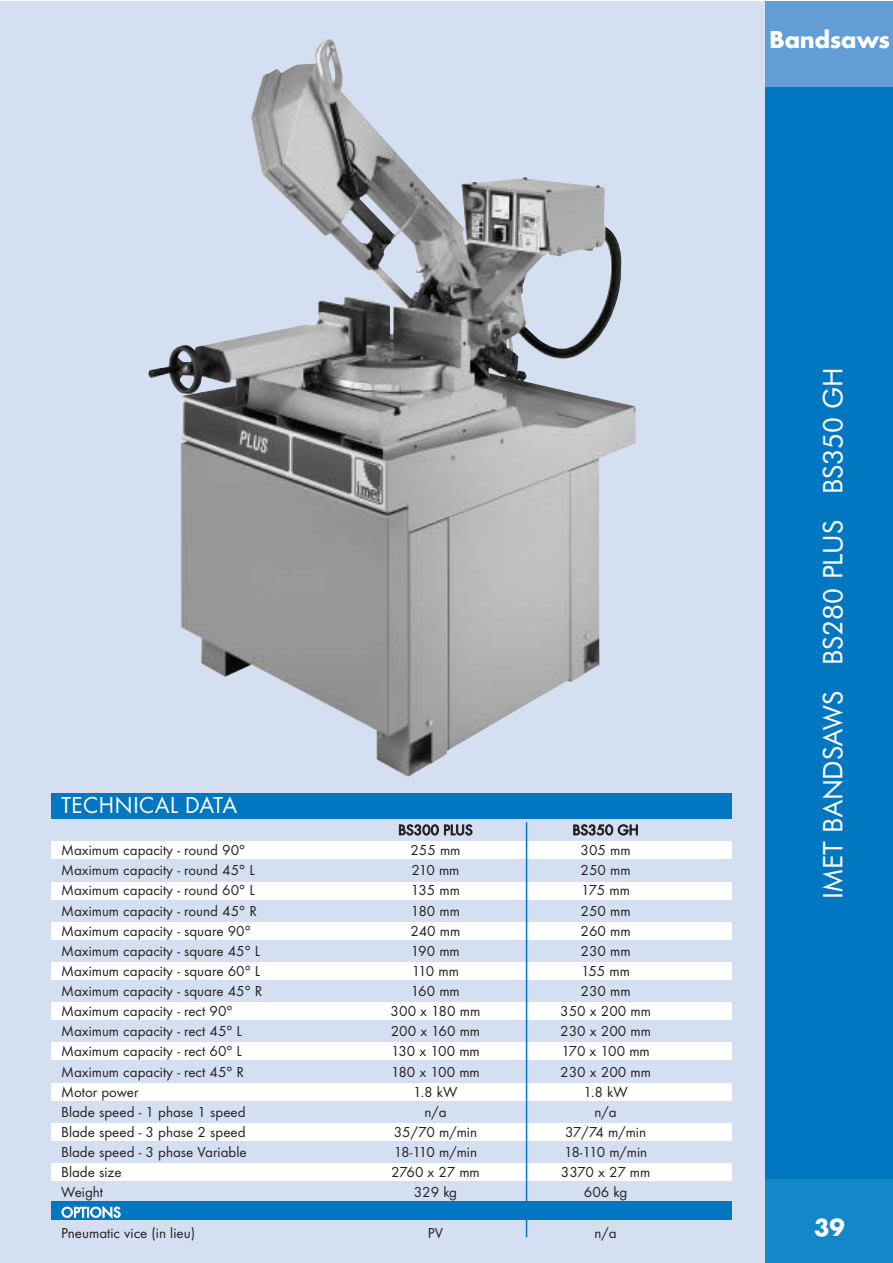
<style>
.page{position:relative;width:893px;height:1263px;background:#fff}
.page>*{position:absolute;margin:0;border:0;box-sizing:border-box;transform-origin:0 0}
.t1{font:27px "Futura BT";color:#fff}
.t2{font:700 25.5px "Futura T";letter-spacing:-.02em;color:#fff}
.t3{font:24px "Futura T";color:#fff}
.t4{font:15px "Futura T";color:#231f1f}
.t5{font:15px "Futura T";letter-spacing:-.005em;color:#fff}
</style>
<div class="page">
<div style="left:0;top:2px;width:892px;height:1261px;background:#d4dff2"></div>
<div style="left:765px;top:2px;width:127px;height:1261px;background:#0077c0"></div>
<div style="left:765px;top:1179px;width:127px;height:84px;background:#1487c9"></div>
<div style="left:765px;top:2px;width:127px;height:85px;background:#629dd5"></div>
<div style="left:51px;top:1201px;width:680px;height:19px;background:#0077c0"></div>
<div style="left:51px;top:793px;width:680px;height:26px;background:#0077c0"></div>
<div style="left:51px;top:842px;width:680px;height:17px;background:#fff"></div>
<div style="left:51px;top:882px;width:680px;height:17px;background:#fff"></div>
<div style="left:51px;top:922px;width:680px;height:18px;background:#fff"></div>
<div style="left:51px;top:962px;width:680px;height:18px;background:#fff"></div>
<div style="left:51px;top:1002px;width:680px;height:18px;background:#fff"></div>
<div style="left:51px;top:1043px;width:680px;height:17px;background:#fff"></div>
<div style="left:51px;top:1083px;width:680px;height:17px;background:#fff"></div>
<div style="left:51px;top:1123px;width:680px;height:18px;background:#fff"></div>
<div style="left:51px;top:1163px;width:680px;height:18px;background:#fff"></div>
<img style="left:148px;top:39px;width:488px;height:738px">
<hr style="left:526px;top:822px;width:1px;height:415px;background:#0077c0">
<h2 class="t2" style="left:769px;top:29px;width:122px">Bandsaws</h2>
<h3 class="t3" style="left:61px;top:794px;width:178px">TECHNICAL DATA</h3>
<p class="t4" style="left:398px;top:823px;width:76px">BS300 PLUS</p>
<p class="t4" style="left:572px;top:823px;width:68px">BS350 GH</p>
<p class="t4" style="left:61px;top:844px;width:186px">Maximum capacity - round 90°</p>
<p class="t4" style="left:410px;top:844px;width:52px">255 mm</p>
<p class="t4" style="left:580px;top:844px;width:52px">305 mm</p>
<p class="t4" style="left:61px;top:864px;width:195px">Maximum capacity - round 45° L</p>
<p class="t4" style="left:411px;top:864px;width:49px">210 mm</p>
<p class="t4" style="left:580px;top:864px;width:52px">250 mm</p>
<p class="t4" style="left:61px;top:884px;width:195px">Maximum capacity - round 60° L</p>
<p class="t4" style="left:411px;top:884px;width:50px">135 mm</p>
<p class="t4" style="left:581px;top:884px;width:50px">175 mm</p>
<p class="t4" style="left:61px;top:904px;width:197px">Maximum capacity - round 45° R</p>
<p class="t4" style="left:411px;top:904px;width:50px">180 mm</p>
<p class="t4" style="left:580px;top:904px;width:52px">250 mm</p>
<p class="t4" style="left:61px;top:924px;width:191px">Maximum capacity - square 90°</p>
<p class="t4" style="left:410px;top:924px;width:51px">240 mm</p>
<p class="t4" style="left:580px;top:924px;width:52px">260 mm</p>
<p class="t4" style="left:61px;top:944px;width:201px">Maximum capacity - square 45° L</p>
<p class="t4" style="left:411px;top:944px;width:50px">190 mm</p>
<p class="t4" style="left:580px;top:944px;width:52px">230 mm</p>
<p class="t4" style="left:61px;top:964px;width:201px">Maximum capacity - square 60° L</p>
<p class="t4" style="left:412px;top:964px;width:49px">110 mm</p>
<p class="t4" style="left:581px;top:964px;width:50px">155 mm</p>
<p class="t4" style="left:61px;top:984px;width:203px">Maximum capacity - square 45° R</p>
<p class="t4" style="left:411px;top:984px;width:50px">160 mm</p>
<p class="t4" style="left:580px;top:984px;width:52px">230 mm</p>
<p class="t4" style="left:61px;top:1005px;width:173px">Maximum capacity - rect 90°</p>
<p class="t4" style="left:390px;top:1005px;width:91px">300 x 180 mm</p>
<p class="t4" style="left:560px;top:1005px;width:92px">350 x 200 mm</p>
<p class="t4" style="left:61px;top:1025px;width:182px">Maximum capacity - rect 45° L</p>
<p class="t4" style="left:390px;top:1025px;width:91px">200 x 160 mm</p>
<p class="t4" style="left:560px;top:1025px;width:92px">230 x 200 mm</p>
<p class="t4" style="left:61px;top:1045px;width:182px">Maximum capacity - rect 60° L</p>
<p class="t4" style="left:391px;top:1045px;width:90px">130 x 100 mm</p>
<p class="t4" style="left:561px;top:1045px;width:90px">170 x 100 mm</p>
<p class="t4" style="left:61px;top:1065px;width:185px">Maximum capacity - rect 45° R</p>
<p class="t4" style="left:391px;top:1065px;width:90px">180 x 100 mm</p>
<p class="t4" style="left:560px;top:1065px;width:92px">230 x 200 mm</p>
<p class="t4" style="left:61px;top:1085px;width:79px">Motor power</p>
<p class="t4" style="left:413px;top:1085px;width:46px">1.8 kW</p>
<p class="t4" style="left:583px;top:1085px;width:46px">1.8 kW</p>
<p class="t4" style="left:61px;top:1105px;width:186px">Blade speed - 1 phase 1 speed</p>
<p class="t4" style="left:424px;top:1105px;width:24px">n/a</p>
<p class="t4" style="left:594px;top:1105px;width:24px">n/a</p>
<p class="t4" style="left:61px;top:1125px;width:186px">Blade speed - 3 phase 2 speed</p>
<p class="t4" style="left:394px;top:1125px;width:85px">35/70 m/min</p>
<p class="t4" style="left:565px;top:1125px;width:82px">37/74 m/min</p>
<p class="t4" style="left:61px;top:1145px;width:187px">Blade speed - 3 phase Variable</p>
<p class="t4" style="left:394px;top:1145px;width:85px">18-110 m/min</p>
<p class="t4" style="left:564px;top:1145px;width:85px">18-110 m/min</p>
<p class="t4" style="left:61px;top:1166px;width:62px">Blade size</p>
<p class="t4" style="left:391px;top:1166px;width:90px">2760 x 27 mm</p>
<p class="t4" style="left:561px;top:1166px;width:91px">3370 x 27 mm</p>
<p class="t4" style="left:61px;top:1186px;width:44px">Weight</p>
<p class="t4" style="left:413px;top:1186px;width:45px">329 kg</p>
<p class="t4" style="left:584px;top:1186px;width:45px">606 kg</p>
<p class="t5" style="left:61px;top:1206px;width:61px">OPTIONS</p>
<p class="t4" style="left:61px;top:1226px;width:135px">Pneumatic vice (in lieu)</p>
<p class="t4" style="left:428px;top:1226px;width:17px">PV</p>
<p class="t4" style="left:594px;top:1226px;width:24px">n/a</p>
<h1 class="t1" style="left:823px;top:899px;width:533px;rotate:-90deg">IMET BANDSAWS BS280 PLUS BS350 GH</h1>
<h2 class="t2" style="left:814px;top:1217px;width:32px">39</h2>
</div>
